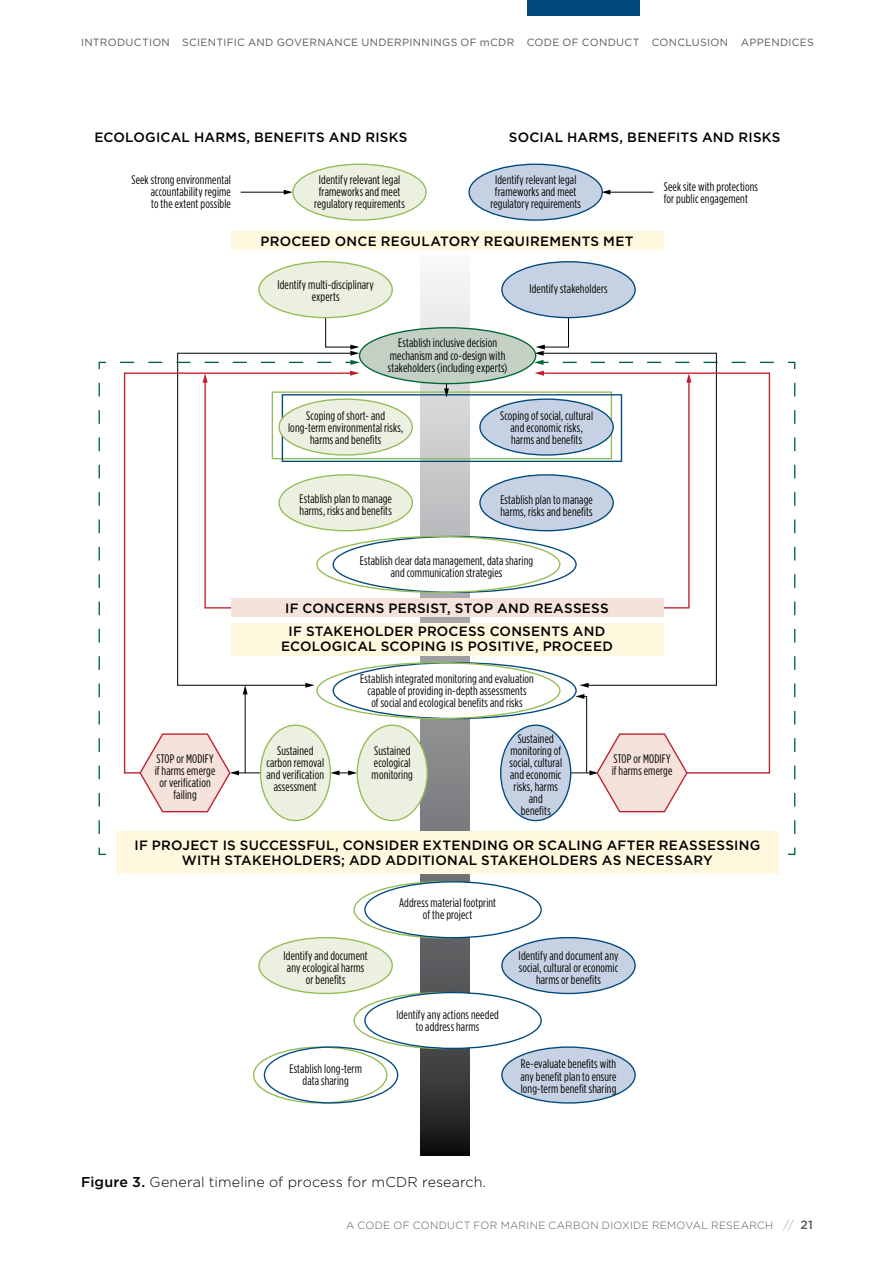
<style>
.page{position:relative;width:894px;height:1263px;background:#fff}
.page>*{position:absolute;margin:0;border:0;box-sizing:border-box;transform-origin:0 0}
.t1{font:300 14.25px "Gotham";letter-spacing:.01em;color:#000}
.t2{font:500 13.5px/22.6px "Gotham";letter-spacing:.015em;color:#000}
.t3{font:12.3px/12px "Gotham Condensed";letter-spacing:.01em;color:#000;text-align:center}
.t4{font:10.5px "Gotham";letter-spacing:.03em;color:#58585b}
.t5{font:300 10.5px "Gotham";letter-spacing:.03em;color:#58585b}
.s1{font-weight:500}
.s2{font-weight:100;font-size:12px}
.s3{font-weight:500;font-size:12px}
</style>
<div class="page">
<div style="left:526px;top:0;width:113px;height:16px;background:#00497b"></div>
<hr style="left:240px;top:192px;width:45px;height:1px;background:#000">
<svg style="left:283px;top:190px;width:9px;height:5px"></svg>
<hr style="left:608px;top:192px;width:45px;height:1px;background:#000">
<svg style="left:602px;top:190px;width:8px;height:5px"></svg>
<svg style="left:331px;top:771px;width:25px;height:4px"></svg>
<svg style="left:98px;top:847px;width:8px;height:8px"></svg>
<svg style="left:98px;top:382px;width:2px;height:452px"></svg>
<svg style="left:98px;top:361px;width:8px;height:9px"></svg>
<svg style="left:788px;top:847px;width:7px;height:8px"></svg>
<svg style="left:794px;top:382px;width:1px;height:452px"></svg>
<svg style="left:788px;top:361px;width:7px;height:9px"></svg>
<svg style="left:123px;top:609px;width:230px;height:165px"></svg>
<svg style="left:120px;top:317px;width:240px;height:292px"></svg>
<svg style="left:540px;top:609px;width:230px;height:165px"></svg>
<svg style="left:534px;top:317px;width:239px;height:292px"></svg>
<svg style="left:420px;top:274px;width:49px;height:881px;background:#8c8e8f"></svg>
<div style="left:271px;top:391px;width:341px;height:68px;border:1px solid #94bc55"></div>
<div style="left:281px;top:394px;width:341px;height:68px;border:1px solid #00497c"></div>
<div style="left:293px;top:164px;width:133px;height:56px;background:#ebf0e0;border-radius:50%"></div>
<div style="left:292px;top:164px;width:134px;height:57px;border:1px solid #94bc55;border-radius:50%"></div>
<div style="left:469px;top:164px;width:133px;height:56px;background:#c6d2e3;border-radius:50%"></div>
<div style="left:468px;top:164px;width:134px;height:57px;border:1px solid #00497c;border-radius:50%"></div>
<div style="left:259px;top:262px;width:133px;height:55px;background:#ebf0e0;border-radius:50%"></div>
<div style="left:258px;top:261px;width:135px;height:57px;border:1px solid #94bc55;border-radius:50%"></div>
<div style="left:501px;top:262px;width:134px;height:55px;background:#c6d2e3;border-radius:50%"></div>
<div style="left:501px;top:261px;width:134px;height:57px;border:1px solid #00497c;border-radius:50%"></div>
<div style="left:279px;top:399px;width:133px;height:56px;background:#ebf0e0;border-radius:50%"></div>
<div style="left:278px;top:398px;width:135px;height:57px;border:1px solid #94bc55;border-radius:50%"></div>
<div style="left:480px;top:399px;width:133px;height:56px;background:#c6d2e3;border-radius:50%"></div>
<div style="left:479px;top:398px;width:134px;height:57px;border:1px solid #00497c;border-radius:50%"></div>
<div style="left:279px;top:475px;width:133px;height:56px;background:#ebf0e0;border-radius:50%"></div>
<div style="left:278px;top:474px;width:135px;height:57px;border:1px solid #94bc55;border-radius:50%"></div>
<div style="left:480px;top:475px;width:133px;height:56px;background:#c6d2e3;border-radius:50%"></div>
<div style="left:479px;top:474px;width:134px;height:57px;border:1px solid #00497c;border-radius:50%"></div>
<div style="left:259px;top:937px;width:133px;height:56px;background:#ebf0e0;border-radius:50%"></div>
<div style="left:258px;top:937px;width:135px;height:57px;border:1px solid #94bc55;border-radius:50%"></div>
<div style="left:501px;top:1047px;width:134px;height:56px;background:#c6d2e3;border-radius:50%"></div>
<div style="left:501px;top:1046px;width:134px;height:57px;border:1px solid #00497c;border-radius:50%"></div>
<div style="left:501px;top:937px;width:134px;height:56px;background:#c6d2e3;border-radius:50%"></div>
<div style="left:501px;top:937px;width:134px;height:57px;border:1px solid #00497c;border-radius:50%"></div>
<div style="left:260px;top:725px;width:70px;height:95px;background:#ebf0e0;border-radius:50%"></div>
<div style="left:260px;top:724px;width:71px;height:97px;border:1px solid #94bc55;border-radius:50%"></div>
<div style="left:357px;top:725px;width:70px;height:95px;background:#ebf0e0;border-radius:50%"></div>
<div style="left:356px;top:724px;width:72px;height:97px;border:1px solid #94bc55;border-radius:50%"></div>
<div style="left:500px;top:725px;width:70px;height:95px;background:#c6d2e3;border-radius:50%"></div>
<div style="left:333px;top:536px;width:243px;height:56px;background:#fff;border-radius:50%"></div>
<div style="left:333px;top:662px;width:243px;height:56px;background:#fff;border-radius:50%"></div>
<div style="left:359px;top:328px;width:176px;height:55px;background:#c4d0c3;border-radius:50%"></div>
<div style="left:359px;top:327px;width:177px;height:57px;border:1px solid #006838;border-radius:50%"></div>
<svg style="left:139px;top:732px;width:121px;height:81px"></svg>
<svg style="left:567px;top:694px;width:121px;height:119px"></svg>
<div style="left:231px;top:231px;width:432px;height:19px;background:#fff8de"></div>
<div style="left:231px;top:598px;width:432px;height:19px;background:#f4e2db"></div>
<div style="left:231px;top:623px;width:432px;height:33px;background:#fff8de"></div>
<div style="left:116px;top:831px;width:661px;height:43px;background:#fff8de"></div>
<div style="left:264px;top:1046px;width:134px;height:57px;border:1px solid #00497c;border-radius:50%"></div>
<div style="left:365px;top:881px;width:176px;height:56px;background:#fff;border-radius:50%"></div>
<div style="left:364px;top:881px;width:177px;height:57px;border:1px solid #00497c;border-radius:50%"></div>
<div style="left:365px;top:992px;width:176px;height:56px;background:#fff;border-radius:50%"></div>
<div style="left:364px;top:992px;width:177px;height:57px;border:1px solid #00497c;border-radius:50%"></div>
<svg style="left:444px;top:383px;width:5px;height:14px"></svg>
<p class="t4" style="left:81px;top:36px;width:734px">INTRODUCTION SCIENTIFIC AND GOVERNANCE UNDERPINNINGS OF mCDR CODE OF CONDUCT CONCLUSION APPENDICES</p>
<p class="t2" style="left:94px;top:126px;width:314px">ECOLOGICAL HARMS, BENEFITS AND RISKS</p>
<p class="t2" style="left:508px;top:126px;width:273px">SOCIAL HARMS, BENEFITS AND RISKS</p>
<p class="t3" style="left:151px;top:173px;width:82px;text-align:justify;text-indent:-19px">Seek strong environmental accountability regime to the extent possible</p>
<p class="t3" style="left:663px;top:180px;width:96px;text-align:left">Seek site with protections for public engagement</p>
<p class="t3" style="left:314px;top:173px;width:92px">Identify relevant legal frameworks and meet regulatory requirements</p>
<p class="t3" style="left:490px;top:173px;width:92px">Identify relevant legal frameworks and meet regulatory requirements</p>
<p class="t2" style="left:260px;top:230px;width:374px">PROCEED ONCE REGULATORY REQUIREMENTS MET</p>
<p class="t3" style="left:277px;top:278px;width:98px">Identify multi-disciplinary experts</p>
<p class="t3" style="left:387px;top:337px;width:121px">Establish inclusive decision mechanism and co-design with stakeholders (including experts)</p>
<p class="t3" style="left:529px;top:282px;width:80px">Identify stakeholders</p>
<p class="t3" style="left:288px;top:409px;width:117px">Scoping of short- and long-term environmental risks, harms and benefits</p>
<p class="t3" style="left:500px;top:409px;width:94px">Scoping of social, cultural and economic risks, harms and benefits</p>
<p class="t3" style="left:299px;top:493px;width:94px;text-align:left">Establish plan to manage harms, risks and benefits</p>
<p class="t3" style="left:500px;top:493px;width:94px;text-align:left">Establish plan to manage harms, risks and benefits</p>
<p class="t3" style="left:360px;top:554px;width:175px">Establish clear data management, data sharing and communication strategies</p>
<p class="t2" style="left:285px;top:596px;width:325px">IF CONCERNS PERSIST, STOP AND REASSESS<br>IF STAKEHOLDER PROCESS CONSENTS AND</p>
<p class="t2" style="left:281px;top:634px;width:333px">ECOLOGICAL SCOPING IS POSITIVE, PROCEED</p>
<p class="t3" style="left:360px;top:673px;width:175px">Establish integrated monitoring and evaluation capable of providing in-depth assessments<br>of social and ecological benefits and risks</p>
<p class="t3" style="left:155px;top:752px;width:62px">STOP or MODIFY if harms emerge or verification failing</p>
<p class="t3" style="left:266px;top:744px;width:59px">Sustained carbon removal and verification assessment</p>
<p class="t3" style="left:371px;top:744px;width:43px;text-align:left">Sustained ecological monitoring</p>
<p class="t3" style="left:509px;top:732px;width:54px">Sustained monitoring of social, cultural and economic risks, harms and<br>benefits</p>
<p class="t3" style="left:611px;top:752px;width:62px;text-align:left">STOP or MODIFY if harms emerge</p>
<p class="t2" style="left:134px;top:837px;width:627px;line-height:15px;text-align:center">IF PROJECT IS SUCCESSFUL, CONSIDER EXTENDING OR SCALING AFTER REASSESSING<br>WITH STAKEHOLDERS; ADD ADDITIONAL STAKEHOLDERS AS NECESSARY</p>
<p class="t3" style="left:283px;top:950px;width:86px">Identify and document any ecological harms or benefits</p>
<p class="t3" style="left:289px;top:1062px;width:74px">Establish long-term data sharing</p>
<p class="t3" style="left:399px;top:896px;width:98px">Address material footprint of the project</p>
<p class="t3" style="left:396px;top:1008px;width:104px">Identify any actions needed to address harms</p>
<p class="t3" style="left:518px;top:950px;width:101px">Identify and document any social, cultural or economic harms or benefits</p>
<p class="t3" style="left:520px;top:1058px;width:98px;text-align:justify">Re-evaluate benefits with any benefit plan to ensure long-term benefit sharing</p>
<p class="t1" style="left:81px;top:1172px;width:406px"><span class="s1">Figure 3.</span> General timeline of process for mCDR research.</p>
<p class="t5" style="left:346px;top:1218px;width:468px">A CODE OF CONDUCT FOR MARINE CARBON DIOXIDE REMOVAL RESEARCH <span class="s2">//</span> <span class="s3">21</span></p>
</div>
